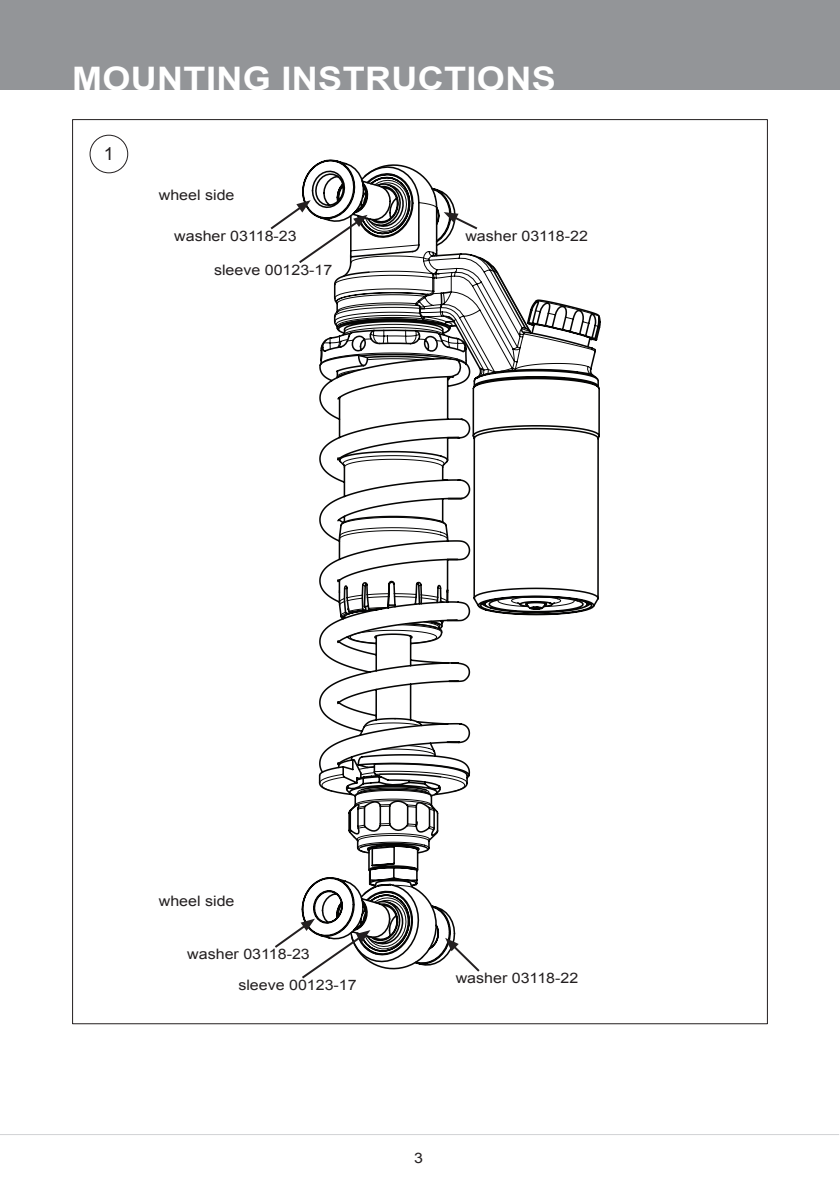
<style>
.page{position:relative;width:840px;height:1191px;background:#fff}
.page>*{position:absolute;margin:0;border:0;box-sizing:border-box;transform-origin:0 0}
.t1{font:700 32.4px "Arial";letter-spacing:.01em;color:#fff;scale:1.11 1}
.t2{font:18px "Arial";color:#231f20}
.t3{font:14.4px "Arial";color:#231f20;scale:1.11 1}
</style>
<div class="page">
<svg style="left:301px;top:159px;width:299px;height:807px"></svg>
<svg style="left:338px;top:300px;width:261px;height:475px"></svg>
<div style="left:0;top:0;width:839px;height:90px;background:#939598"></div>
<hr style="left:0;top:1134px;width:838px;height:1px;background:#d1d2d4">
<div style="left:89px;top:135px;width:39px;height:38px;border:1px solid #231f20;border-radius:50%"></div>
<svg style="left:445px;top:937px;width:36px;height:35px"></svg>
<svg style="left:443px;top:212px;width:36px;height:19px"></svg>
<svg style="left:270px;top:200px;width:97px;height:65px"></svg>
<svg style="left:275px;top:918px;width:95px;height:61px"></svg>
<h1 class="t1" style="left:72px;top:57px;width:437px">MOUNTING INSTRUCTIONS</h1>
<p class="t2" style="left:104px;top:142px;width:12px">1</p>
<p class="t3" style="left:159px;top:185px;width:70px">wheel side</p>
<p class="t3" style="left:174px;top:226px;width:112px">washer 03118-23</p>
<p class="t3" style="left:465px;top:226px;width:112px">washer 03118-22</p>
<p class="t3" style="left:214px;top:260px;width:108px">sleeve 00123-17</p>
<p class="t3" style="left:159px;top:892px;width:70px">wheel side</p>
<p class="t3" style="left:187px;top:945px;width:112px">washer 03118-23</p>
<p class="t3" style="left:238px;top:975px;width:108px">sleeve 00123-17</p>
<p class="t3" style="left:455px;top:968px;width:112px">washer 03118-22</p>
<p class="t3" style="left:414px;top:1148px;width:10px">3</p>
</div>
